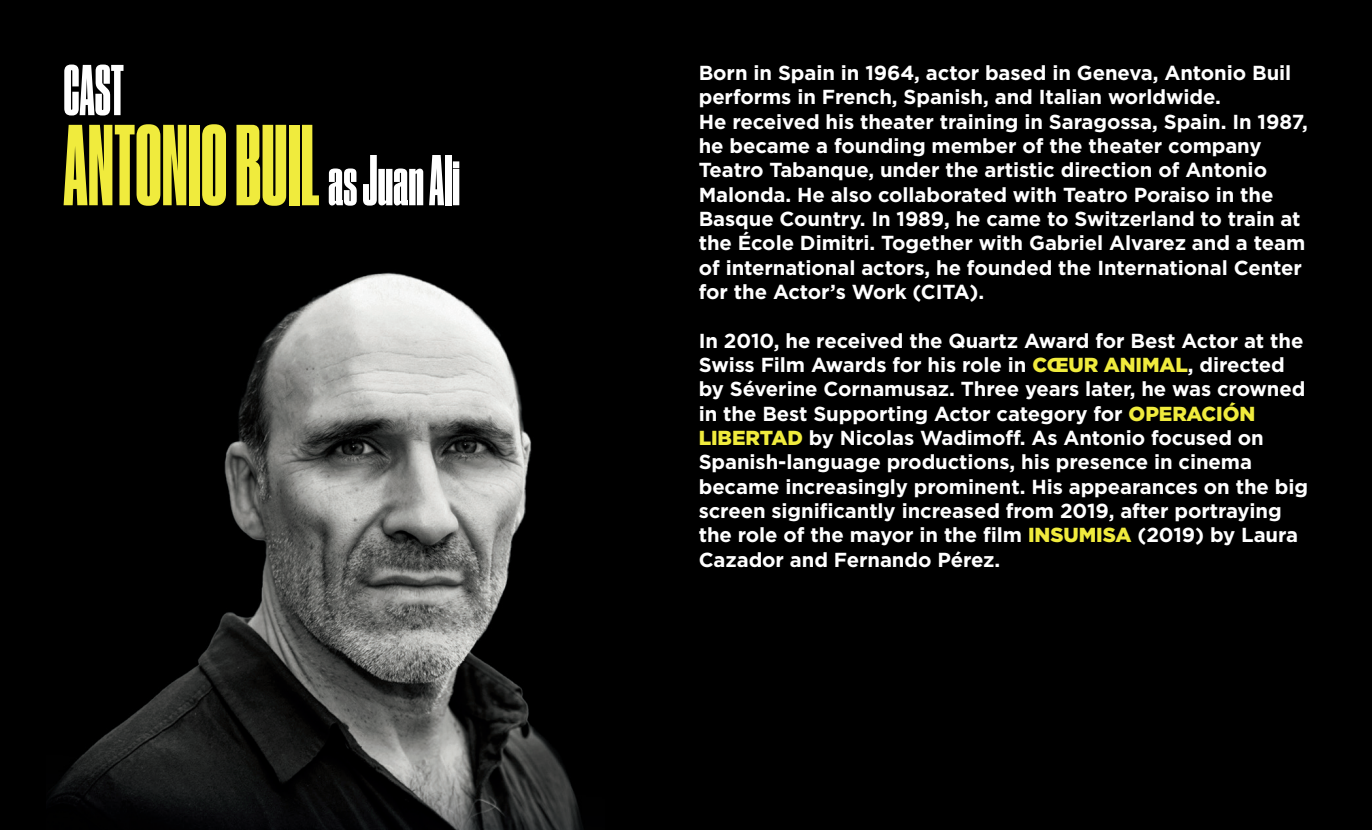
<style>
.page{position:relative;width:1372px;height:830px;background:#fff}
.page>*{position:absolute;margin:0;border:0;box-sizing:border-box;transform-origin:0 0}
.t1{font:108px "Druk X Cond Super";letter-spacing:.01em;color:#f0eb3d}
.t2{font:67.5px "Druk X Cond Super";color:#fff}
.t3{font:700 20.25px/24.3px "Gotham";letter-spacing:-.005em;color:#fff}
.s1{font-size:67.5px;color:#fff}
.s2{font-weight:900;color:#f0eb3d}
</style>
<div class="page">
<div style="left:0;top:0;width:1371px;height:829px;background:#000"></div>
<img style="left:50px;top:272px;width:533px;height:557px">
<h2 class="t2" style="left:64px;top:51px;width:62px">CAST</h2>
<h1 class="t1" style="left:64px;top:103px;width:397px">ANTONIO BUIL <span class="s1">as Juan Ali</span></h1>
<p class="t3" style="left:698px;top:61px;width:610px">Born in Spain in 1964, actor based in Geneva, Antonio Buil performs in French, Spanish, and Italian worldwide.<br>He received his theater training in Saragossa, Spain. In 1987, he became a founding member of the theater company Teatro Tabanque, under the artistic direction of Antonio Malonda. He also collaborated with Teatro Poraiso in the Basque Country. In 1989, he came to Switzerland to train at the École Dimitri. Together with Gabriel Alvarez and a team of international actors, he founded the International Center for the Actor’s Work (CITA).</p>
<p class="t3" style="left:698px;top:328px;width:611px">In 2010, he received the Quartz Award for Best Actor at the Swiss Film Awards for his role in <span class="s2">CŒUR ANIMAL</span>, directed by Séverine Cornamusaz. Three years later, he was crowned in the Best Supporting Actor category for <span class="s2">OPERACIÓN LIBERTAD</span> by Nicolas Wadimoff. As Antonio focused on Spanish-language productions, his presence in cinema became increasingly prominent. His appearances on the big screen significantly increased from 2019, after portraying the role of the mayor in the film <span class="s2">INSUMISA</span> (2019) by Laura Cazador and Fernando Pérez.</p>
</div>
